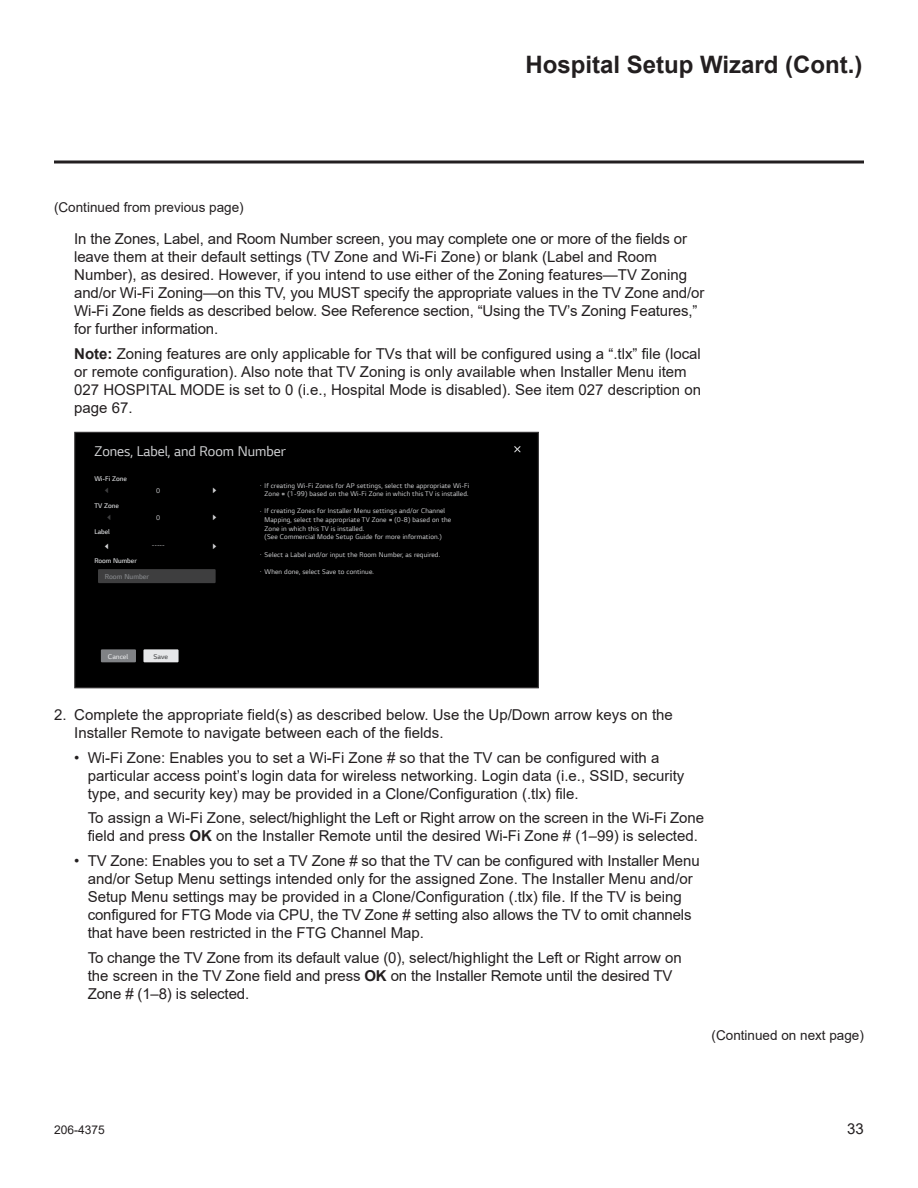
<style>
.page{position:relative;width:918px;height:1188px;background:#fff}
.page>*{position:absolute;margin:0;border:0;box-sizing:border-box;transform-origin:0 0}
.t1{font:700 24px "Arial";color:#231f20}
.t2{font:15px/18px "Arial";color:#231f20}
.t3{font:14.85px "LG Smart";color:#d1d2d4}
.t4{font:13.5px "Arial";color:#231f20}
.t5{font:300 12.3px "LG Smart";color:#d1d2d4;scale:.59 1}
.t6{font:12px "Arial";color:#231f20}
.t7{font:300 7.5px "LG Smart";color:#808285}
.t8{font:7.2px/8.7px "LG Smart";letter-spacing:.02em;color:#d1d2d4;text-align:center;scale:.95 1}
.t9{font:300 7.2px "LG Smart";color:#d1d2d4}
.t10{font:7.2px "LG Smart";letter-spacing:.02em;color:#d1d2d4}
.t11{font:300 7.2px "LG Smart";color:#dcdddf;scale:1.04 1}
.t12{font:300 7.2px "LG Smart";color:#57585a;scale:1.04 1}
.s1{font-weight:700}
</style>
<div class="page">
<svg style="left:54px;top:160px;width:810px;height:4px;background:#595657"></svg>
<div style="left:74px;top:432px;width:465px;height:256px;background:#000;border:1px solid #312f30"></div>
<div style="left:101px;top:649px;width:35px;height:13px;background:#808285"></div>
<div style="left:143px;top:649px;width:36px;height:13px;background:#e6e7e9"></div>
<div style="left:98px;top:569px;width:118px;height:14px;background:#3e3e3f"></div>
<svg style="left:514px;top:446px;width:7px;height:7px"></svg>
<h1 class="t1" style="left:525px;top:48px;width:339px">Hospital Setup Wizard (Cont.)</h1>
<p class="t4" style="left:54px;top:198px;width:191px">(Continued from previous page)</p>
<p class="t2" style="left:74px;top:229px;width:632px">In the Zones, Label, and Room Number screen, you may complete one or more of the fields or leave them at their default settings (TV Zone and Wi-Fi Zone) or blank (Label and Room Number), as desired. However, if you intend to use either of the Zoning features—TV Zoning and/or Wi-Fi Zoning—on this TV, you MUST specify the appropriate values in the TV Zone and/or Wi-Fi Zone fields as described below. See Reference section, “Using the TV’s Zoning Features,” for further information.</p>
<p class="t2" style="left:74px;top:344px;width:628px"><span class="s1">Note:</span> Zoning features are only applicable for TVs that will be configured using a “.tlx” file (local or remote configuration). Also note that TV Zoning is only available when Installer Menu item 027 HOSPITAL MODE is set to 0 (i.e., Hospital Mode is disabled). See item 027 description on page 67.</p>
<p class="t3" style="left:94px;top:441px;width:193px">Zones, Label, and Room Number</p>
<p class="t9" style="left:94px;top:474px;width:34px">Wi-Fi Zone</p>
<p class="t9" style="left:94px;top:501px;width:26px">TV Zone</p>
<p class="t9" style="left:94px;top:527px;width:17px">Label</p>
<p class="t9" style="left:94px;top:556px;width:44px">Room Number</p>
<p class="t10" style="left:156px;top:486px;width:6px">0</p>
<p class="t5" style="left:212px;top:480px;width:9px">•</p>
<p class="t10" style="left:156px;top:513px;width:6px">0</p>
<p class="t5" style="left:212px;top:507px;width:9px">•</p>
<p class="t10" style="left:152px;top:540px;width:15px">-----</p>
<p class="t5" style="left:212px;top:537px;width:9px">•</p>
<p class="t7" style="left:105px;top:571px;width:46px">Room Number</p>
<p class="t11" style="left:108px;top:651px;width:21px">Cancel</p>
<p class="t12" style="left:153px;top:651px;width:15px">Save</p>
<p class="t8" style="left:260px;top:481px;width:222px">. If creating Wi-Fi Zones for AP settings, select the appropriate Wi-Fi<br>Zone # (1-99) based on the Wi-Fi Zone in which this TV is installed.</p>
<p class="t8" style="left:265px;top:506px;width:198px;text-align:left;text-indent:-4px">. If creating Zones for Installer Menu settings and/or Channel Mapping, select the appropriate TV Zone # (0-8) based on the Zone in which this TV is installed.<br>(See Commercial Mode Setup Guide for more information.)</p>
<p class="t8" style="left:260px;top:550px;width:191px">. Select a Label and/or input the Room Number, as required.</p>
<p class="t8" style="left:260px;top:567px;width:121px">. When done, select Save to continue.</p>
<p class="t2" style="left:74px;top:705px;width:600px;text-indent:-20px">2. Complete the appropriate field(s) as described below. Use the Up/Down arrow keys on the<br>Installer Remote to navigate between each of the fields.</p>
<p class="t2" style="left:88px;top:748px;width:598px;text-indent:-14px">• Wi-Fi Zone: Enables you to set a Wi-Fi Zone # so that the TV can be configured with a particular access point’s login data for wireless networking. Login data (i.e., SSID, security type, and security key) may be provided in a Clone/Configuration (.tlx) file.</p>
<p class="t2" style="left:88px;top:809px;width:618px">To assign a Wi-Fi Zone, select/highlight the Left or Right arrow on the screen in the Wi-Fi Zone field and press <span class="s1">OK</span> on the Installer Remote until the desired Wi-Fi Zone # (1–99) is selected.</p>
<p class="t2" style="left:88px;top:852px;width:613px;text-indent:-14px">• TV Zone: Enables you to set a TV Zone # so that the TV can be configured with Installer Menu and/or Setup Menu settings intended only for the assigned Zone. The Installer Menu and/or Setup Menu settings may be provided in a Clone/Configuration (.tlx) file. If the TV is being configured for FTG Mode via CPU, the TV Zone # setting also allows the TV to omit channels that have been restricted in the FTG Channel Map.</p>
<p class="t2" style="left:88px;top:948px;width:596px">To change the TV Zone from its default value (0), select/highlight the Left or Right arrow on the screen in the TV Zone field and press <span class="s1">OK</span> on the Installer Remote until the desired TV<br>Zone # (1–8) is selected.</p>
<p class="t4" style="left:712px;top:1026px;width:154px">(Continued on next page)</p>
<p class="t6" style="left:54px;top:1121px;width:52px">206-4375</p>
<p class="t2" style="left:847px;top:1119px;width:18px">33</p>
</div>
